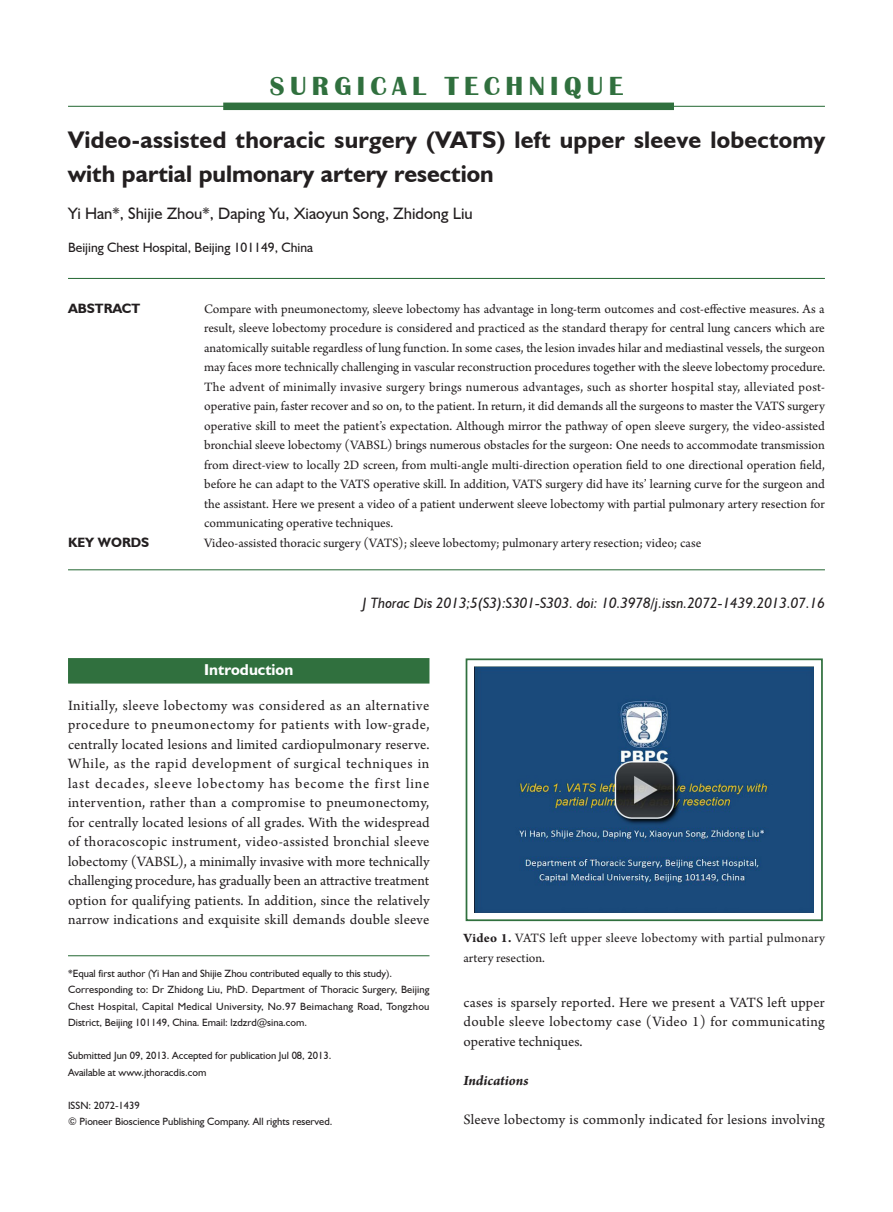
<style>
.page{position:relative;width:893px;height:1212px;background:#fff}
.page>*{position:absolute;margin:0;border:0;box-sizing:border-box;transform-origin:0 0}
.t1{font:700 27px "Britannic";letter-spacing:.2em;color:#30703e}
.文题-JTD{font:700 24px/34.5px "Humanist 521 BT";letter-spacing:.01em;color:#231f20}
.作者-JTD{font:16.5px "Humanist 521 BT";color:#231f20}
.一级标题-JTD-1行-页首{font:700 15.75px "Humanist 521 BT";color:#fff}
.t2{font:15px/19.5px "Arno Pro";letter-spacing:.015em;color:#231f20;text-align:justify}
.t3{font:italic 15px "Humanist 521 BT";color:#231f20}
.t4{font:italic 700 15px "Arno Pro";letter-spacing:-.005em;color:#231f20}
.t5{font:13.5px/19.5px "Arno Pro";color:#231f20;text-align:justify}
.t6{font:13.5px/19.5px "Arno Pro";letter-spacing:.02em;color:#231f20}
.t7{font:13.5px "Humanist 521 BT";color:#231f20}
.t8{font:700 13.5px "Humanist 521 BT";color:#231f20}
.t9{font:10.5px/16.5px "Humanist 521 BT";color:#231f20;text-align:justify}
.s1{font-weight:700}
</style>
<div class="page">
<div style="left:223px;top:103px;width:451px;height:7px;background:#30703e"></div>
<div style="left:68px;top:658px;width:361px;height:25px;background:#30703e"></div>
<hr style="left:68px;top:106px;width:757px;height:1px;background:#30703e">
<hr style="left:68px;top:278px;width:757px;height:1px;background:#30703e">
<hr style="left:68px;top:569px;width:757px;height:1px;background:#30703e">
<hr style="left:68px;top:955px;width:361px;height:1px;background:#30703e">
<img style="left:474px;top:667px;width:340px;height:245px">
<div style="left:466px;top:658px;width:357px;height:263px;border:2px solid #30703e"></div>
<p class="t1" style="left:270px;top:71px;width:355px">SURGICAL TECHNIQUE</p>
<p class="文题-JTD" style="left:68px;top:122px;width:759px">Video-assisted thoracic surgery (VATS) left upper sleeve lobectomy with partial pulmonary artery resection</p>
<p class="作者-JTD" style="left:68px;top:204px;width:406px">Yi Han*, Shijie Zhou*, Daping Yu, Xiaoyun Song, Zhidong Liu</p>
<p class="t7" style="left:68px;top:239px;width:246px">Beijing Chest Hospital, Beijing 101149, China</p>
<p class="t8" style="left:68px;top:300px;width:74px">ABSTRACT</p>
<p class="t5" style="left:204px;top:299px;width:623px">Compare with pneumonectomy, sleeve lobectomy has advantage in long-term outcomes and cost-effective measures. As a result, sleeve lobectomy procedure is considered and practiced as the standard therapy for central lung cancers which are anatomically suitable regardless of lung function. In some cases, the lesion invades hilar and mediastinal vessels, the surgeon may faces more technically challenging in vascular reconstruction procedures together with the sleeve lobectomy procedure.<br>The advent of minimally invasive surgery brings numerous advantages, such as shorter hospital stay, alleviated post&shy;operative pain, faster recover and so on, to the patient. In return, it did demands all the surgeons to master the VATS surgery operative skill to meet the patient’s expectation. Although mirror the pathway of open sleeve surgery, the video-assisted bronchial sleeve lobectomy (VABSL) brings numerous obstacles for the surgeon: One needs to accommodate transmission from direct-view to locally 2D screen, from multi-angle multi-direction operation field to one directional operation field, before he can adapt to the VATS operative skill. In addition, VATS surgery did have its’ learning curve for the surgeon and the assistant. Here we present a video of a patient underwent sleeve lobectomy with partial pulmonary artery resection for communicating operative techniques.</p>
<p class="t8" style="left:68px;top:534px;width:83px">KEY WORDS</p>
<p class="t5" style="left:204px;top:533px;width:499px">Video-assisted thoracic surgery (VATS); sleeve lobectomy; pulmonary artery resection; video; case</p>
<p class="t3" style="left:363px;top:594px;width:464px">J Thorac Dis 2013;5(S3):S301-S303. doi: 10.3978/j.issn.2072-1439.2013.07.16</p>
<p class="一级标题-JTD-1行-页首" style="left:204px;top:660px;width:90px">Introduction</p>
<p class="t2" style="left:68px;top:696px;width:363px">Initially, sleeve lobectomy was considered as an alternative procedure to pneumonectomy for patients with low-grade, centrally located lesions and limited cardiopulmonary reserve.<br>While, as the rapid development of surgical techniques in last decades, sleeve lobectomy has become the first line intervention, rather than a compromise to pneumonectomy, for centrally located lesions of all grades. With the widespread of thoracoscopic instrument, video-assisted bronchial sleeve lobectomy (VABSL), a minimally invasive with more technically challenging procedure, has gradually been an attractive treatment option for qualifying patients. In addition, since the relatively narrow indications and exquisite skill demands double sleeve</p>
<p class="t9" style="left:68px;top:965px;width:326px">*Equal first author (Yi Han and Shijie Zhou contributed equally to this study).</p>
<p class="t9" style="left:68px;top:981px;width:363px">Corresponding to: Dr Zhidong Liu, PhD. Department of Thoracic Surgery, Beijing Chest Hospital, Capital Medical University, No.97 Beimachang Road, Tongzhou District, Beijing 101149, China. Email: lzdzrd@sina.com.</p>
<p class="t9" style="left:68px;top:1047px;width:265px">Submitted Jun 09, 2013. Accepted for publication Jul 08, 2013.</p>
<p class="t9" style="left:68px;top:1064px;width:140px">Available at www.jthoracdis.com</p>
<p class="t9" style="left:68px;top:1097px;width:73px">ISSN: 2072-1439</p>
<p class="t9" style="left:68px;top:1113px;width:266px">© Pioneer Bioscience Publishing Company. All rights reserved.</p>
<p class="t6" style="left:463px;top:929px;width:363px"><span class="s1">Video 1.</span> VATS left upper sleeve lobectomy with partial pulmonary artery resection.</p>
<p class="t2" style="left:463px;top:993px;width:363px">cases is sparsely reported. Here we present a VATS left upper double sleeve lobectomy case (Video 1) for communicating operative techniques.</p>
<p class="t4" style="left:463px;top:1071px;width:66px">Indications</p>
<p class="t2" style="left:463px;top:1110px;width:363px">Sleeve lobectomy is commonly indicated for lesions involving</p>
</div>
